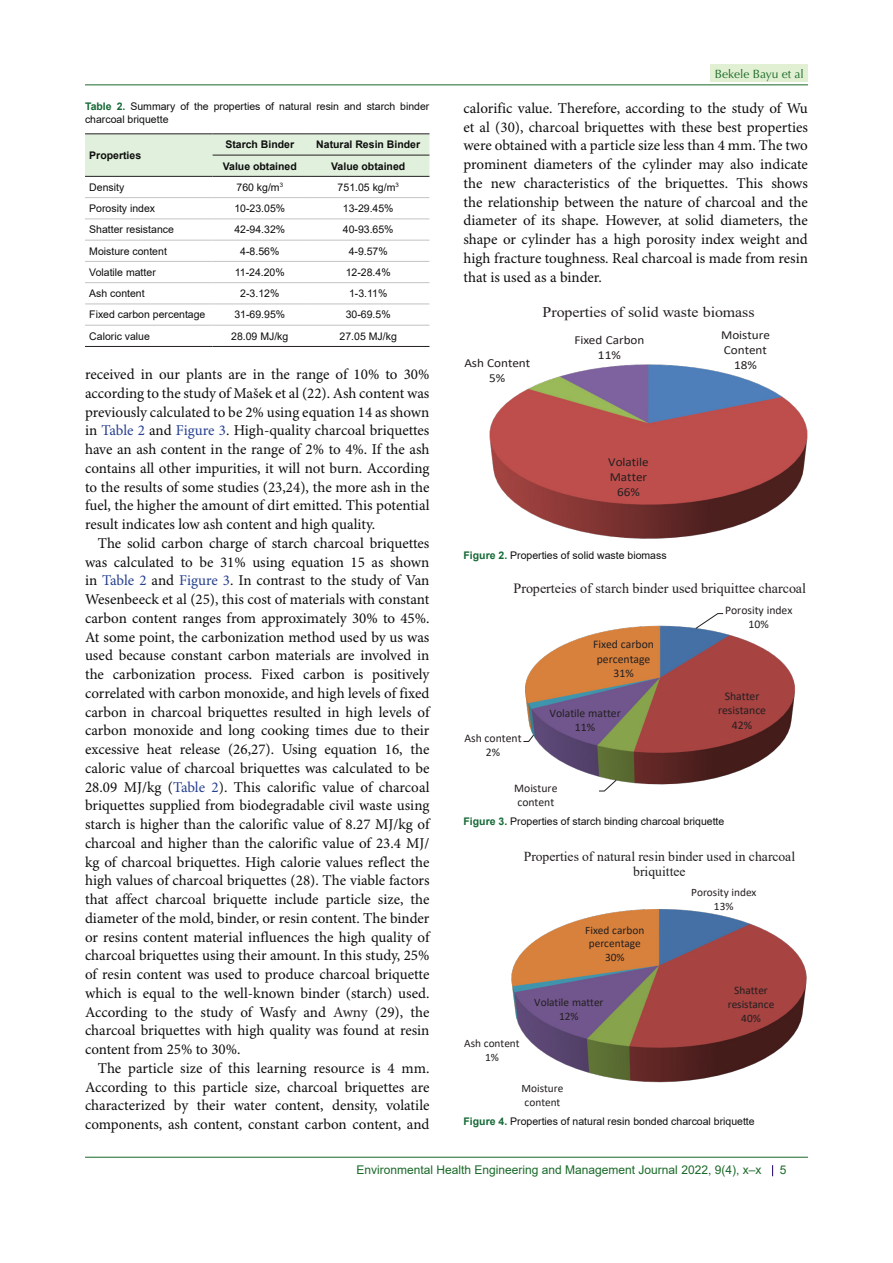
<style>
.page{position:relative;width:893px;height:1263px;background:#fff}
.page>*{position:absolute;margin:0;border:0;box-sizing:border-box;transform-origin:0 0}
.t1{font:15px/18.8px "Minion Pro";color:#0d0d0d;text-align:justify}
.t2{font:14.85px "Times New Roman";color:#231f20;scale:1.08 1}
.t3{font:14.1px "Times New Roman";color:#231f20}
.t4{font:13.65px/15.6px "Times New Roman";color:#231f20;text-align:center}
.t5{font:12.3px/15px "Calibri";color:#231f20;text-align:center;scale:1.08 1}
.t6{font:12px "Arial";color:#196928}
.t7{font:12px "Optima LT Std";color:#196928}
.t8{font:11.7px/14.2px "Calibri";color:#231f20;text-align:center}
.t9{font:11.4px/13.8px "Calibri";color:#231f20;text-align:center}
.heading_2{font:10.5px/13.5px "Arial";color:#0d0d0d}
.t10{font:700 10.5px "Arial";color:#0d0d0d}
.s1{font-weight:700;color:#156936}
.s2{color:#253f8e}
.s3{color:#231f20}
</style>
<div class="page">
<hr style="left:85px;top:1157px;width:723px;height:1px;background:#196928">
<hr style="left:85px;top:85px;width:723px;height:1px;background:#196928">
<div style="left:710px;top:65px;width:98px;height:17px;background:#e1f0d2"></div>
<div style="left:85px;top:134px;width:344px;height:42px;background:#e1f0dc"></div>
<hr style="left:85px;top:133px;width:128px;height:1px;background:#231f20">
<hr style="left:213px;top:133px;width:94px;height:1px;background:#231f20">
<hr style="left:307px;top:133px;width:122px;height:1px;background:#231f20">
<hr style="left:213px;top:155px;width:94px;height:1px;background:#231f20">
<hr style="left:307px;top:155px;width:122px;height:1px;background:#231f20">
<hr style="left:85px;top:176px;width:128px;height:1px;background:#231f20">
<hr style="left:213px;top:176px;width:94px;height:1px;background:#231f20">
<hr style="left:307px;top:176px;width:122px;height:1px;background:#231f20">
<hr style="left:85px;top:346px;width:128px;height:1px;background:#231f20">
<hr style="left:213px;top:346px;width:94px;height:1px;background:#231f20">
<hr style="left:307px;top:346px;width:122px;height:1px;background:#231f20">
<hr style="left:85px;top:197px;width:128px;height:1px;background:#c3c3c3">
<hr style="left:213px;top:197px;width:94px;height:1px;background:#c3c3c3">
<hr style="left:307px;top:197px;width:122px;height:1px;background:#c3c3c3">
<hr style="left:85px;top:219px;width:128px;height:1px;background:#c3c3c3">
<hr style="left:213px;top:219px;width:94px;height:1px;background:#c3c3c3">
<hr style="left:307px;top:219px;width:122px;height:1px;background:#c3c3c3">
<hr style="left:85px;top:240px;width:128px;height:1px;background:#c3c3c3">
<hr style="left:213px;top:240px;width:94px;height:1px;background:#c3c3c3">
<hr style="left:307px;top:240px;width:122px;height:1px;background:#c3c3c3">
<hr style="left:85px;top:261px;width:128px;height:1px;background:#c3c3c3">
<hr style="left:213px;top:261px;width:94px;height:1px;background:#c3c3c3">
<hr style="left:307px;top:261px;width:122px;height:1px;background:#c3c3c3">
<hr style="left:85px;top:282px;width:128px;height:1px;background:#c3c3c3">
<hr style="left:213px;top:282px;width:94px;height:1px;background:#c3c3c3">
<hr style="left:307px;top:282px;width:122px;height:1px;background:#c3c3c3">
<hr style="left:85px;top:304px;width:128px;height:1px;background:#c3c3c3">
<hr style="left:213px;top:304px;width:94px;height:1px;background:#c3c3c3">
<hr style="left:307px;top:304px;width:122px;height:1px;background:#c3c3c3">
<hr style="left:85px;top:325px;width:128px;height:1px;background:#c3c3c3">
<hr style="left:213px;top:325px;width:94px;height:1px;background:#c3c3c3">
<hr style="left:307px;top:325px;width:122px;height:1px;background:#c3c3c3">
<svg style="left:523px;top:613px;width:272px;height:179px"></svg>
<svg style="left:489px;top:364px;width:319px;height:175px"></svg>
<svg style="left:511px;top:909px;width:296px;height:174px"></svg>
<p class="heading_2" style="left:85px;top:99px;width:346px"><span class="s1">Table 2.</span> Summary of the properties of natural resin and starch binder charcoal briquette</p>
<p class="t10" style="left:89px;top:148px;width:53px">Properties</p>
<p class="t10" style="left:225px;top:137px;width:70px">Starch Binder</p>
<p class="t10" style="left:316px;top:137px;width:105px">Natural Resin Binder</p>
<p class="t10" style="left:223px;top:158px;width:76px">Value obtained</p>
<p class="t10" style="left:331px;top:158px;width:76px">Value obtained</p>
<p class="heading_2" style="left:89px;top:180px;width:37px">Density</p>
<p class="heading_2" style="left:236px;top:180px;width:48px">760 kg/m<sup>3</sup></p>
<p class="heading_2" style="left:338px;top:180px;width:63px">751.05 kg/m<sup>3</sup></p>
<p class="heading_2" style="left:89px;top:202px;width:67px">Porosity index</p>
<p class="heading_2" style="left:234px;top:202px;width:52px">10-23.05%</p>
<p class="heading_2" style="left:343px;top:202px;width:52px">13-29.45%</p>
<p class="heading_2" style="left:89px;top:223px;width:86px">Shatter resistance</p>
<p class="heading_2" style="left:234px;top:223px;width:52px">42-94.32%</p>
<p class="heading_2" style="left:343px;top:223px;width:52px">40-93.65%</p>
<p class="heading_2" style="left:89px;top:244px;width:79px">Moisture content</p>
<p class="heading_2" style="left:240px;top:244px;width:41px">4-8.56%</p>
<p class="heading_2" style="left:349px;top:244px;width:41px">4-9.57%</p>
<p class="heading_2" style="left:89px;top:265px;width:68px">Volatile matter</p>
<p class="heading_2" style="left:235px;top:265px;width:51px">11-24.20%</p>
<p class="heading_2" style="left:346px;top:265px;width:46px">12-28.4%</p>
<p class="heading_2" style="left:89px;top:287px;width:57px">Ash content</p>
<p class="heading_2" style="left:240px;top:287px;width:41px">2-3.12%</p>
<p class="heading_2" style="left:349px;top:287px;width:40px">1-3.11%</p>
<p class="heading_2" style="left:89px;top:308px;width:118px">Fixed carbon percentage</p>
<p class="heading_2" style="left:234px;top:308px;width:52px">31-69.95%</p>
<p class="heading_2" style="left:346px;top:308px;width:46px">30-69.5%</p>
<p class="heading_2" style="left:89px;top:329px;width:62px">Caloric value</p>
<p class="heading_2" style="left:231px;top:329px;width:59px">28.09 MJ/kg</p>
<p class="heading_2" style="left:340px;top:329px;width:59px">27.05 MJ/kg</p>
<p class="t1" style="left:85px;top:365px;width:346px">received in our plants are in the range of 10% to 30% according to the study of Mašek et al (22). Ash content was previously calculated to be 2% using equation 14 as shown in <span class="s2">Table 2</span> and <span class="s2">Figure 3</span>. High-quality charcoal briquettes have an ash content in the range of 2% to 4%. If the ash contains all other impurities, it will not burn. According to the results of some studies (23,24), the more ash in the fuel, the higher the amount of dirt emitted. This potential result indicates low ash content and high quality.</p>
<p class="t1" style="left:85px;top:534px;width:346px;text-indent:13px">The solid carbon charge of starch charcoal briquettes was calculated to be 31% using equation 15 as shown in <span class="s2">Table 2</span> and <span class="s2">Figure 3</span>. In contrast to the study of Van Wesenbeeck et al (25), this cost of materials with constant carbon content ranges from approximately 30% to 45%.<br>At some point, the carbonization method used by us was used because constant carbon materials are involved in the carbonization process. Fixed carbon is positively correlated with carbon monoxide, and high levels of fixed carbon in charcoal briquettes resulted in high levels of carbon monoxide and long cooking times due to their excessive heat release (26,27). Using equation 16, the caloric value of charcoal briquettes was calculated to be 28.09 MJ/kg (<span class="s2">Table 2</span>). This calorific value of charcoal briquettes supplied from biodegradable civil waste using starch is higher than the calorific value of 8.27 MJ/kg of charcoal and higher than the calorific value of 23.4 MJ/ kg of charcoal briquettes. High calorie values reflect the high values of charcoal briquettes (28). The viable factors that affect charcoal briquette include particle size, the diameter of the mold, binder, or resin content. The binder or resins content material influences the high quality of charcoal briquettes using their amount. In this study, 25% of resin content was used to produce charcoal briquette which is equal to the well-known binder (starch) used.<br>According to the study of Wasfy and <span class="s3">Awny</span> (29), the charcoal briquettes with high quality was found at resin content from 25% to 30%.</p>
<p class="t1" style="left:85px;top:1059px;width:346px;text-indent:13px">The particle size of this learning resource is 4 mm.<br>According to this particle size, charcoal briquettes are characterized by their water content, density, volatile components, ash content, constant carbon content, and</p>
<p class="t7" style="left:715px;top:67px;width:90px">Bekele Bayu et al</p>
<p class="t1" style="left:463px;top:99px;width:346px">calorific value. Therefore, according to the study of Wu et al (30), charcoal briquettes with these best properties were obtained with a particle size less than 4 mm. The two prominent diameters of the cylinder may also indicate the new characteristics of the briquettes. This shows the relationship between the nature of charcoal and the diameter of its shape. However, at solid diameters, the shape or cylinder has a high porosity index weight and high fracture toughness. Real charcoal is made from resin that is used as a binder.</p>
<p class="t5" style="left:464px;top:356px;width:63px">Ash Content<br>5%</p>
<p class="t2" style="left:542px;top:302px;width:198px">Properties of solid waste biomass</p>
<p class="t5" style="left:574px;top:332px;width:66px">Fixed Carbon<br>11%</p>
<p class="t5" style="left:721px;top:327px;width:47px">Moisture<br>Content<br>18%</p>
<p class="t5" style="left:608px;top:454px;width:39px">Volatile<br>Matter<br>66%</p>
<p class="heading_2" style="left:463px;top:548px;width:205px"><span class="s1">Figure 2.</span> Properties of solid waste biomass</p>
<p class="t3" style="left:513px;top:579px;width:294px">Properteies of starch binder used briquittee charcoal</p>
<p class="t8" style="left:464px;top:730px;width:59px">Ash content<br>2%</p>
<p class="t8" style="left:593px;top:637px;width:62px">Fixed carbon percentage<br>31%</p>
<p class="t8" style="left:549px;top:705px;width:73px">Volatile matter<br>11%</p>
<p class="t8" style="left:725px;top:603px;width:69px">Porosity index<br>10%</p>
<p class="t8" style="left:718px;top:689px;width:50px">Shatter resistance<br>42%</p>
<p class="t8" style="left:514px;top:780px;width:45px">Moisture content<br>4%</p>
<p class="heading_2" style="left:463px;top:815px;width:262px"><span class="s1">Figure 3.</span> Properties of starch binding charcoal briquette</p>
<p class="t4" style="left:524px;top:848px;width:273px">Properties of natural resin binder used in charcoal briquittee</p>
<p class="t9" style="left:464px;top:1036px;width:57px">Ash content<br>1%</p>
<p class="t9" style="left:585px;top:922px;width:61px">Fixed carbon percentage<br>30%</p>
<p class="t9" style="left:534px;top:995px;width:71px">Volatile matter<br>12%</p>
<p class="t9" style="left:691px;top:885px;width:67px">Porosity index<br>13%</p>
<p class="t9" style="left:728px;top:983px;width:48px">Shatter resistance<br>40%</p>
<p class="t9" style="left:521px;top:1081px;width:44px">Moisture content<br>4%</p>
<p class="heading_2" style="left:463px;top:1115px;width:293px"><span class="s1">Figure 4.</span> Properties of natural resin bonded charcoal briquette</p>
<p class="t6" style="left:356px;top:1162px;width:406px">Environmental Health Engineering and Management Journal 2022, 9(4), x–x</p>
<p class="t6" style="left:780px;top:1161px;width:8px">5</p>
</div>
